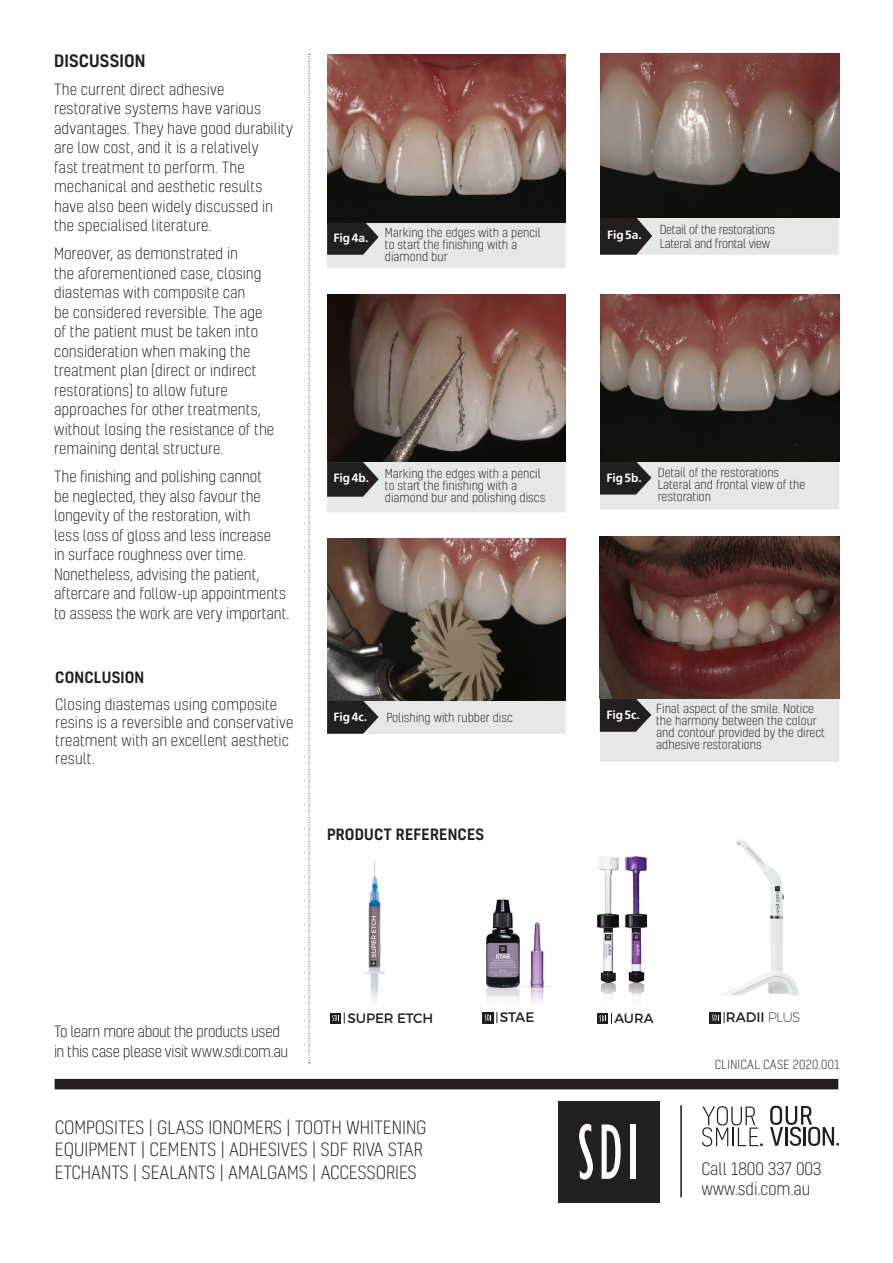
<style>
.page{position:relative;width:893px;height:1263px;background:#fff}
.page>*{position:absolute;margin:0;border:0;box-sizing:border-box;transform-origin:0 0}
.t1{font:300 17.55px/22.4px "Kelson";color:#231f20}
.t2{font:300 16.5px/19.5px "Kelson";color:#231f20}
.t3{font:500 16.5px "Kelson";letter-spacing:.015em;color:#231f20}
.t4{font:300 15px/19.5px "Kelson";letter-spacing:.005em;color:#231f20}
.t5{font:300 15px/19.5px "Kelson";letter-spacing:-.025em;color:#231f20}
.t6{font:500 15px "Kelson";letter-spacing:.015em;color:#231f20}
.t7{font:13.8px "Montserrat";color:#231f20}
.t8{font:13.65px "Montserrat";letter-spacing:-.005em;color:#231f20}
.t9{font:13.35px "Montserrat";color:#231f20}
.t10{font:300 12px/12px "Kelson";color:#231f20}
.t11{font:300 12px/13.5px "Kelson";letter-spacing:-.02em;color:#231f20}
.t12{font:700 12px "Frutiger";color:#fff}
.t13{font:300 12px "Kelson";letter-spacing:.035em;color:#231f20}
.s1{font-weight:200}
</style>
<div class="page">
<svg style="left:309px;top:54px;width:1px;height:1009px"></svg>
<div style="left:558px;top:1102px;width:102px;height:101px;background:#231f20"></div>
<svg style="left:579px;top:1124px;width:14px;height:55px"></svg>
<svg style="left:602px;top:1124px;width:19px;height:55px"></svg>
<div style="left:631px;top:1124px;width:5px;height:55px;background:#fff"></div>
<hr style="left:680px;top:1105px;width:2px;height:92px;background:#231f20">
<div style="left:55px;top:1079px;width:783px;height:10px;background:#231f20"></div>
<svg style="left:702px;top:1106px;width:61px;height:40px"></svg>
<svg style="left:770px;top:1106px;width:69px;height:40px"></svg>
<svg style="left:327px;top:223px;width:239px;height:45px;background:#ccccce"></svg>
<svg style="left:600px;top:218px;width:239px;height:37px;background:#c2c2c4"></svg>
<svg style="left:327px;top:462px;width:239px;height:50px;background:#cdcdcf"></svg>
<svg style="left:600px;top:461px;width:239px;height:49px;background:#cacacc"></svg>
<svg style="left:327px;top:701px;width:239px;height:33px;background:#c2c2c4"></svg>
<svg style="left:600px;top:699px;width:239px;height:63px;background:#d3d4d5"></svg>
<img style="left:327px;top:55px;width:239px;height:168px">
<img style="left:327px;top:295px;width:239px;height:167px">
<img style="left:327px;top:538px;width:239px;height:163px">
<img style="left:600px;top:53px;width:239px;height:165px">
<img style="left:600px;top:295px;width:239px;height:166px">
<img style="left:600px;top:537px;width:239px;height:162px">
<img style="left:364px;top:862px;width:21px;height:138px">
<img style="left:482px;top:899px;width:69px;height:115px">
<img style="left:597px;top:856px;width:51px;height:142px">
<img style="left:722px;top:839px;width:77px;height:156px">
<div style="left:330px;top:1012px;width:11px;height:11px;background:#231f20"></div>
<svg style="left:332px;top:1012px;width:13px;height:11px"></svg>
<div style="left:483px;top:1011px;width:78px;height:13px;background:#fff"></div>
<div style="left:483px;top:1012px;width:11px;height:11px;background:#231f20"></div>
<svg style="left:485px;top:1012px;width:13px;height:11px"></svg>
<div style="left:710px;top:1012px;width:11px;height:11px;background:#231f20"></div>
<svg style="left:712px;top:1012px;width:13px;height:11px"></svg>
<svg style="left:597px;top:1013px;width:3px;height:11px"></svg>
<svg style="left:600px;top:1013px;width:12px;height:11px"></svg>
<p class="t3" style="left:54px;top:49px;width:93px">DISCUSSION</p>
<p class="t4" style="left:54px;top:79px;width:240px">The current direct adhesive restorative systems have various advantages. They have good durability are low cost, and it is a relatively<br>fast treatment to perform. The mechanical and aesthetic results have also been widely discussed in the specialised literature.</p>
<p class="t4" style="left:54px;top:244px;width:222px">Moreover, as demonstrated in<br>the aforementioned case, closing diastemas with composite can<br>be considered reversible. The age of the patient must be taken into consideration when making the treatment plan (direct or indirect restorations) to allow future approaches for other treatments, without losing the resistance of the remaining dental structure.</p>
<p class="t4" style="left:54px;top:467px;width:237px">The finishing and polishing cannot<br>be neglected, they also favour the longevity of the restoration, with<br>less loss of gloss and less increase<br>in surface roughness over time.<br>Nonetheless, advising the patient, aftercare and follow-up appointments to assess the work are very important.</p>
<p class="t6" style="left:55px;top:667px;width:91px">CONCLUSION</p>
<p class="t4" style="left:55px;top:695px;width:240px;line-height:18px">Closing diastemas using composite resins is a reversible and conservative treatment with an excellent aesthetic result.</p>
<p class="t10" style="left:385px;top:227px;width:157px">Marking the edges with a pencil to start the finishing with a diamond bur</p>
<p class="t12" style="left:334px;top:231px;width:36px">Fig4a.</p>
<p class="t12" style="left:607px;top:228px;width:36px">Fig5a.</p>
<p class="t11" style="left:660px;top:223px;width:117px">Detail of the restorations<br>Lateral and frontal view</p>
<p class="t10" style="left:385px;top:467px;width:162px">Marking the edges with a pencil to start the finishing with a diamond bur and polishing discs</p>
<p class="t10" style="left:658px;top:466px;width:149px">Detail of the restorations<br>Lateral and frontal view of the restoration</p>
<p class="t12" style="left:334px;top:471px;width:37px">Fig4b.</p>
<p class="t12" style="left:607px;top:470px;width:37px">Fig5b.</p>
<p class="t10" style="left:386px;top:711px;width:128px">Polishing with rubber disc</p>
<p class="t10" style="left:656px;top:702px;width:170px">Final aspect of the smile. Notice the harmony between the colour and contour provided by the direct adhesive restorations</p>
<p class="t12" style="left:334px;top:710px;width:35px">Fig4c.</p>
<p class="t12" style="left:606px;top:708px;width:35px">Fig5c.</p>
<p class="t6" style="left:327px;top:824px;width:159px">PRODUCT REFERENCES</p>
<p class="t5" style="left:54px;top:1022px;width:236px">To learn more about the products used in this case please visit www.sdi.com.au</p>
<p class="t8" style="left:347px;top:1009px;width:88px">SUPER ETCH</p>
<p class="t7" style="left:500px;top:1009px;width:36px">STAE</p>
<p class="t8" style="left:726px;top:1009px;width:76px">RADII <span class="s1">PLUS</span></p>
<p class="t8" style="left:615px;top:1010px;width:88px">SUPER ETCH</p>
<p class="t9" style="left:614px;top:1010px;width:41px">AURA</p>
<p class="t13" style="left:715px;top:1056px;width:126px">CLINICAL CASE 2020.001</p>
<p class="t1" style="left:55px;top:1116px;width:373px">COMPOSITES | GLASS IONOMERS | TOOTH WHITENING<br>EQUIPMENT | CEMENTS | ADHESIVES | SDF RIVA STAR<br>ETCHANTS | SEALANTS | AMALGAMS | ACCESSORIES</p>
<p class="t2" style="left:701px;top:1159px;width:122px">Call 1800 337 003 www.sdi.com.au</p>
</div>
